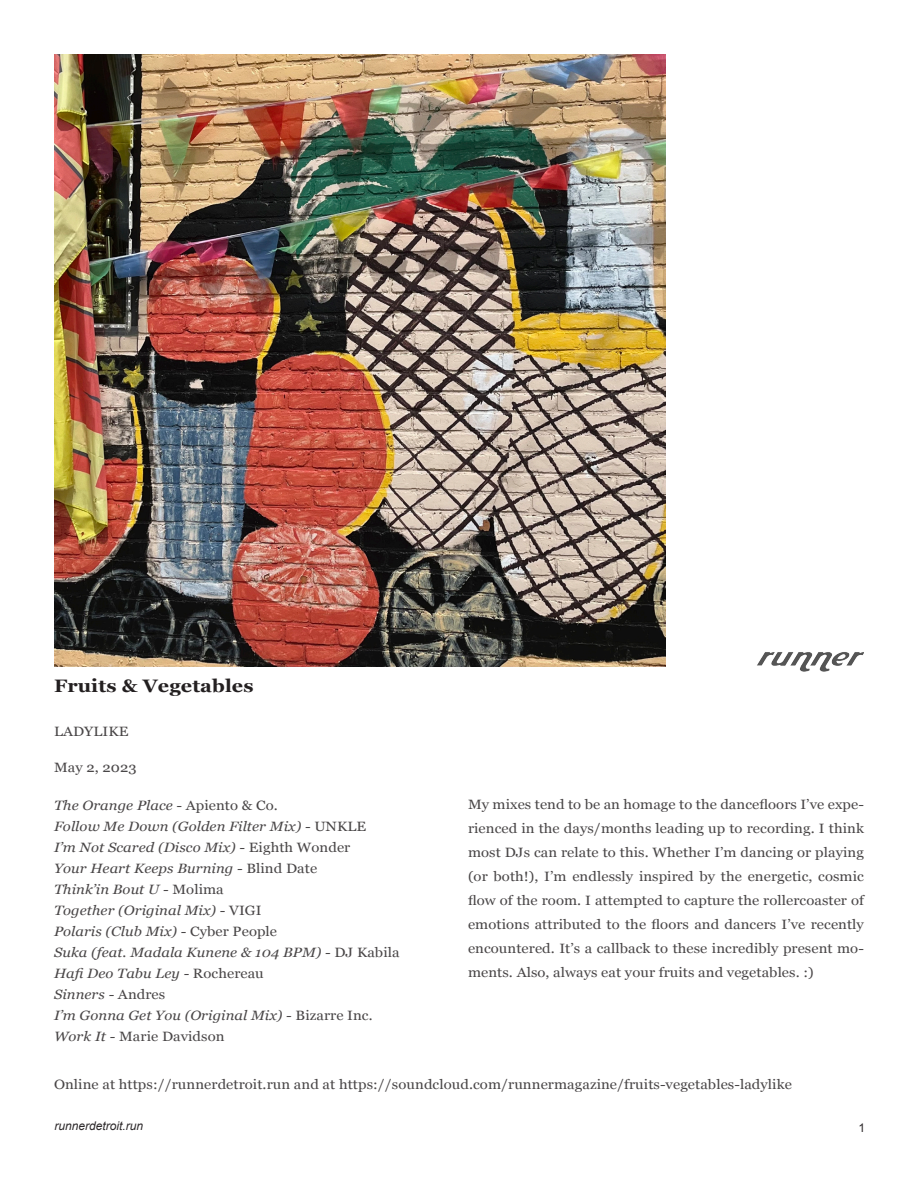
<style>
.page{position:relative;width:918px;height:1188px;background:#fff}
.page>*{position:absolute;margin:0;border:0;box-sizing:border-box;transform-origin:0 0}
.t1{font:700 18px "Georgia";letter-spacing:.005em;color:#231f20;scale:1.1 1}
.t2{font:13.5px/24px "Georgia";letter-spacing:.005em;color:#494647;text-align:justify;scale:1.1 1}
.t3{font:italic 13.5px "Georgia";letter-spacing:.005em;color:#494647;scale:1.1 1}
.t4{font:italic 12px "Arial";color:#2c282a}
.t5{font:12px "Arial";color:#2c282a}
.s1{font-style:normal}
.s2{font-style:italic}
</style>
<div class="page">
<img style="left:757px;top:652px;width:107px;height:20px">
<img style="left:54px;top:54px;width:612px;height:612px">
<p class="t1" style="left:54px;top:672px;width:183px">Fruits &amp; Vegetables</p>
<p class="t2" style="left:54px;top:719px;width:69px">LADYLIKE</p>
<p class="t2" style="left:54px;top:755px;width:77px">May 2, 2023</p>
<p class="t3" style="left:54px;top:796px;width:205px">The Orange Place - <span class="s1">Apiento &amp; Co.</span></p>
<p class="t3" style="left:54px;top:817px;width:285px">Follow Me Down (Golden Filter Mix) - <span class="s1">UNKLE</span></p>
<p class="t3" style="left:54px;top:838px;width:271px">I’m Not Scared (Disco Mix) - <span class="s1">Eighth Wonder</span></p>
<p class="t3" style="left:54px;top:859px;width:241px">Your Heart Keeps Burning - <span class="s1">Blind Date</span></p>
<p class="t3" style="left:54px;top:880px;width:156px">Think’in Bout U - <span class="s1">Molima</span></p>
<p class="t3" style="left:54px;top:901px;width:190px">Together (Original Mix) - <span class="s1">VIGI</span></p>
<p class="t3" style="left:54px;top:922px;width:204px">Polaris (Club Mix) - <span class="s1">Cyber People</span></p>
<p class="t3" style="left:54px;top:943px;width:316px">Suka (feat. Madala Kunene &amp; 104 BPM) - <span class="s1">DJ Kabila</span></p>
<p class="t3" style="left:54px;top:964px;width:192px">Hafi Deo Tabu Ley - <span class="s1">Rochereau</span></p>
<p class="t3" style="left:54px;top:985px;width:103px">Sinners - <span class="s1">Andres</span></p>
<p class="t3" style="left:54px;top:1006px;width:291px">I’m Gonna Get You (Original Mix) - <span class="s1">Bizarre Inc</span>.</p>
<p class="t2" style="left:54px;top:1024px;width:157px"><span class="s2">Work It -</span> Marie Davidson</p>
<p class="t2" style="left:54px;top:1072px;width:672px">Online at https://runnerdetroit.run and at https://soundcloud.com/runnermagazine/fruits-vegetables-ladylike</p>
<p class="t4" style="left:55px;top:1118px;width:90px">runnerdetroit.run</p>
<p class="t5" style="left:859px;top:1120px;width:8px">1</p>
<p class="t2" style="left:468px;top:792px;width:361px">My mixes tend to be an homage to the dancefloors I’ve expe&shy;rienced in the days/months leading up to recording. I think most DJs can relate to this. Whether I’m dancing or playing (or both!), I’m endlessly inspired by the energetic, cosmic flow of the room. I attempted to capture the rollercoaster of emotions attributed to the floors and dancers I’ve recently encountered. It’s a callback to these incredibly present mo&shy;ments. Also, always eat your fruits and vegetables. :)</p>
</div>
